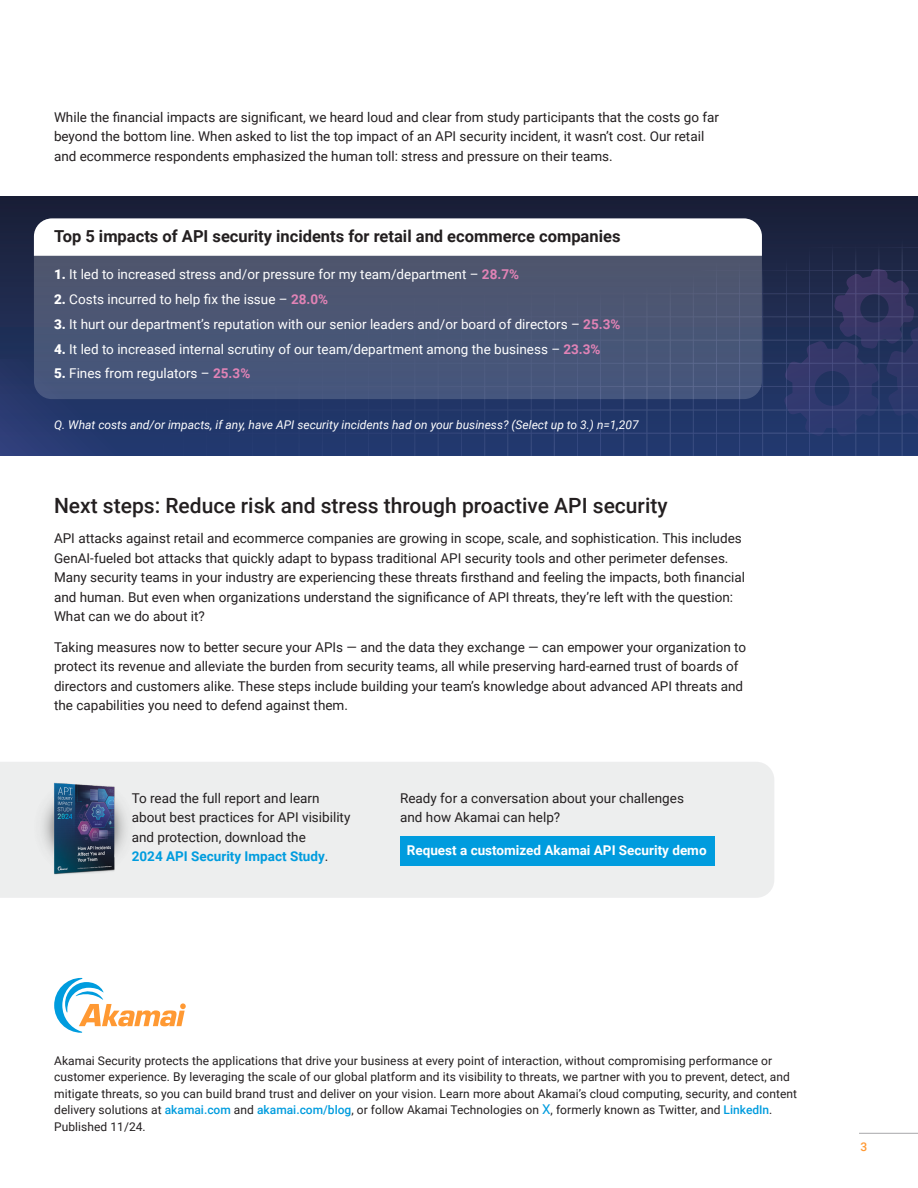
<style>
.page{position:relative;width:918px;height:1188px;background:#fff}
.page>*{position:absolute;margin:0;border:0;box-sizing:border-box;transform-origin:0 0}
.H2_Title{font:500 21px "Roboto";color:#231f20}
.t1{font:700 16.5px "Roboto";color:#231f20}
.Body{font:13.5px/19.5px "Roboto";color:#231f20}
.Body-2{font:13.5px "Roboto";color:#fff}
.Body-3{font:700 13.5px "Roboto";color:#fff}
.t2{font:12px/16.5px "Roboto";letter-spacing:.005em;color:#231f20}
.Body-4{font:italic 12px "Roboto";color:#fff}
.t3{font:500 12px "Roboto";color:#f93}
.s1{font-weight:900}
.s2{font-weight:700;color:#e183b6}
.s3{font-weight:700;color:#009cde}
.s4{font-weight:500;color:#009cde}
.s5{font-size:13.5px;color:#009cde}
</style>
<div class="page">
<hr style="left:859px;top:1133px;width:59px;height:1px;background:#a8a8aa">
<svg style="left:0;top:197px;width:918px;height:162px;background:#1a223d"></svg>
<svg style="left:0;top:359px;width:163px;height:96px;background:#25386c"></svg>
<svg style="left:883px;top:455px;width:35px;height:1px"></svg>
<img style="left:163px;top:205px;width:755px;height:250px">
<div style="left:34px;top:218px;width:728px;height:181px;background:#4c5675;border-radius:18px"></div>
<div style="left:34px;top:218px;width:728px;height:38px;background:#fff"></div>
<div style="left:0;top:762px;width:774px;height:136px;background:#edeeee"></div>
<img style="left:0;top:780px;width:172px;height:99px">
<svg style="left:54px;top:978px;width:132px;height:55px"></svg>
<div style="left:400px;top:837px;width:315px;height:29px;background:#009cde"></div>
<p class="Body" style="left:54px;top:107px;width:667px">While the financial impacts are significant, we heard loud and clear from study participants that the costs go far beyond the bottom line. When asked to list the top impact of an API security incident, it wasn’t cost. Our retail and ecommerce respondents emphasized the human toll: stress and pressure on their teams.</p>
<h1 class="t1" style="left:54px;top:225px;width:568px">Top 5 impacts of API security incidents for retail and ecommerce companies</h1>
<p class="Body-2" style="left:54px;top:265px;width:467px"><span class="s1">1.</span> It led to increased stress and/or pressure for my team/department – <span class="s2">28.7%</span></p>
<p class="Body-2" style="left:54px;top:290px;width:276px"><span class="s1">2.</span> Costs incurred to help fix the issue – <span class="s2">28.0%</span></p>
<p class="Body-2" style="left:54px;top:315px;width:568px"><span class="s1">3.</span> It hurt our department’s reputation with our senior leaders and/or board of directors – <span class="s2">25.3%</span></p>
<p class="Body-2" style="left:54px;top:339px;width:548px"><span class="s1">4.</span> It led to increased internal scrutiny of our team/department among the business – <span class="s2">23.3%</span></p>
<p class="Body-2" style="left:54px;top:364px;width:198px"><span class="s1">5.</span> Fines from regulators – <span class="s2">25.3%</span></p>
<p class="Body-4" style="left:54px;top:416px;width:586px">Q. What costs and/or impacts, if any, have API security incidents had on your business? (Select up to 3.) n=1,207</p>
<p class="H2_Title" style="left:54px;top:491px;width:615px">Next steps: Reduce risk and stress through proactive API security</p>
<p class="Body" style="left:54px;top:528px;width:692px">API attacks against retail and ecommerce companies are growing in scope, scale, and sophistication. This includes GenAI-fueled bot attacks that quickly adapt to bypass traditional API security tools and other perimeter defenses.<br>Many security teams in your industry are experiencing these threats firsthand and feeling the impacts, both financial and human. But even when organizations understand the significance of API threats, they’re left with the question:<br>What can we do about it?</p>
<p class="Body" style="left:54px;top:637px;width:694px">Taking measures now to better secure your APIs — and the data they exchange — can empower your organization to protect its revenue and alleviate the burden from security teams, all while preserving hard-earned trust of boards of directors and customers alike. These steps include building your team’s knowledge about advanced API threats and the capabilities you need to defend against them.</p>
<p class="Body" style="left:132px;top:788px;width:220px">To read the full report and learn about best practices for API visibility and protection, download the<br><span class="s3">2024 API Security Impact Study</span>.</p>
<p class="Body" style="left:400px;top:788px;width:285px">Ready for a conversation about your challenges and how Akamai can help?</p>
<p class="Body-3" style="left:407px;top:841px;width:301px">Request a customized Akamai API Security demo</p>
<p class="t2" style="left:54px;top:1052px;width:744px">Akamai Security protects the applications that drive your business at every point of interaction, without compromising performance or customer experience. By leveraging the scale of our global platform and its visibility to threats, we partner with you to prevent, detect, and mitigate threats, so you can build brand trust and deliver on your vision. Learn more about Akamai’s cloud computing, security, and content delivery solutions at <span class="s4">akamai.com</span> and <span class="s4">akamai.com/blog</span>, or follow Akamai Technologies on <span class="s5">X</span>, formerly known as Twitter, and <span class="s4">LinkedIn</span>.<br>Published 11/24.</p>
<p class="t3" style="left:860px;top:1138px;width:8px">3</p>
</div>
